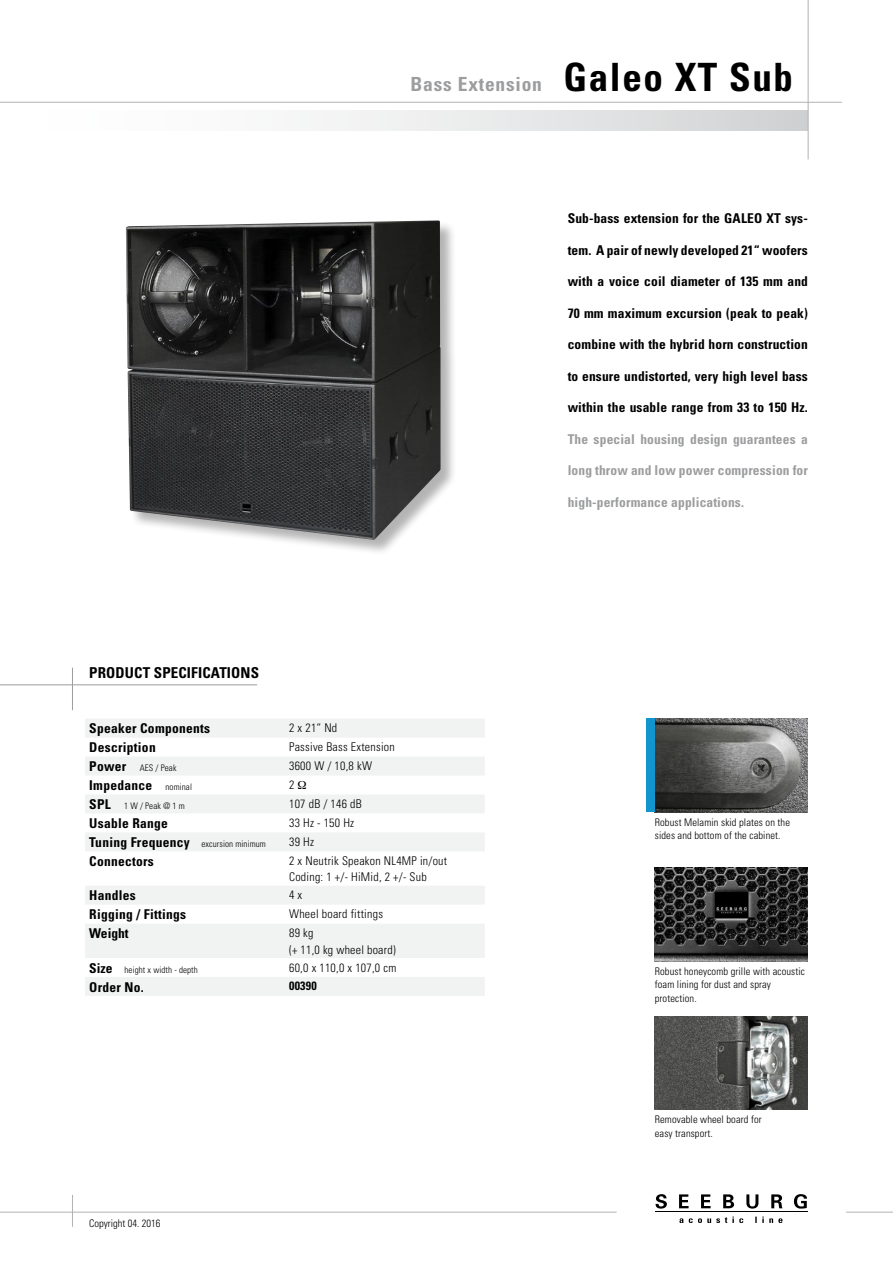
<style>
.page{position:relative;width:893px;height:1263px;background:#fff}
.page>*{position:absolute;margin:0;border:0;box-sizing:border-box;transform-origin:0 0}
.t1{font:700 condensed 39px "Univers";letter-spacing:.04em;color:#000}
.t2{font:700 condensed 19.5px "Univers";letter-spacing:.04em;color:#9c9d9f}
.t3{font:700 condensed 15px "Univers";letter-spacing:.01em;color:#000}
.t4{font:700 condensed 13.5px "Univers";letter-spacing:.01em;color:#000}
.t5{font:700 condensed 13.5px "Univers";letter-spacing:.01em;color:#9c9d9f}
.t6{font:300 condensed 12px/16.5px "Univers";letter-spacing:.02em;color:#000}
.t7{font:700 condensed 12px "Univers";letter-spacing:.02em;color:#000}
.t8{font:300 condensed 10.5px/13.5px "Univers";letter-spacing:.01em;color:#000}
.t9{font:300 condensed 9px "Univers";letter-spacing:.01em;color:#000}
.s1{font-weight:700;font-size:13.5px}
.s2{font-weight:300;font-size:9px}
</style>
<div class="page">
<img style="left:655px;top:719px;width:153px;height:93px">
<img style="left:655px;top:867px;width:153px;height:94px">
<img style="left:655px;top:1016px;width:153px;height:94px">
<hr style="left:0;top:684px;width:257px;height:1px;background:#9c9d9f">
<hr style="left:72px;top:668px;width:1px;height:42px;background:#9c9d9f">
<div style="left:0;top:111px;width:808px;height:19px;background:linear-gradient(to right,#fff,#d4d5d6)"></div>
<hr style="left:0;top:102px;width:842px;height:1px;background:#b1b2b4">
<hr style="left:808px;top:0;width:1px;height:159px;background:#b1b2b4">
<hr style="left:0;top:1212px;width:617px;height:1px;background:#b1b2b4">
<hr style="left:846px;top:1212px;width:47px;height:1px;background:#b1b2b4">
<hr style="left:655px;top:1211px;width:152px;height:1px;background:#000">
<svg style="left:679px;top:1216px;width:103px;height:7px"></svg>
<svg style="left:655px;top:1194px;width:12px;height:14px"></svg>
<svg style="left:679px;top:1194px;width:10px;height:14px"></svg>
<svg style="left:701px;top:1194px;width:10px;height:14px"></svg>
<svg style="left:723px;top:1194px;width:11px;height:14px"></svg>
<svg style="left:746px;top:1194px;width:12px;height:14px"></svg>
<svg style="left:771px;top:1194px;width:11px;height:14px"></svg>
<svg style="left:794px;top:1194px;width:13px;height:14px"></svg>
<hr style="left:72px;top:1195px;width:1px;height:32px;background:#b1b2b4">
<div style="left:126px;top:221px;width:331px;height:335px;background:#000;opacity:.3"></div>
<img style="left:126px;top:220px;width:315px;height:320px">
<div style="left:646px;top:719px;width:9px;height:93px;background:#1295cf"></div>
<svg style="left:85px;top:719px;width:400px;height:277px;fill:#f1f2f2"></svg>
<svg style="left:298px;top:781px;width:8px;height:8px"></svg>
<h2 class="t2" style="left:411px;top:72px;width:133px">Bass Extension</h2>
<h1 class="t1" style="left:563px;top:53px;width:231px">Galeo XT Sub</h1>
<p class="t4" style="left:568px;top:210px;width:242px">Sub-bass extension for the GALEO XT sys-</p>
<p class="t4" style="left:568px;top:241px;width:242px">tem. A pair of newly developed 21“ woofers</p>
<p class="t4" style="left:568px;top:273px;width:242px">with a voice coil diameter of 135 mm and</p>
<p class="t4" style="left:568px;top:304px;width:242px">70 mm maximum excursion (peak to peak)</p>
<p class="t4" style="left:568px;top:336px;width:242px">combine with the hybrid horn construction</p>
<p class="t4" style="left:568px;top:367px;width:242px">to ensure undistorted, very high level bass</p>
<p class="t4" style="left:568px;top:399px;width:242px">within the usable range from 33 to 150 Hz.</p>
<p class="t5" style="left:568px;top:430px;width:242px">The special housing design guarantees a</p>
<p class="t5" style="left:568px;top:462px;width:242px">long throw and low power compression for</p>
<p class="t5" style="left:568px;top:493px;width:178px">high-performance applications.</p>
<p class="t3" style="left:89px;top:663px;width:171px">PRODUCT SPECIFICATIONS</p>
<p class="t4" style="left:89px;top:720px;width:122px">Speaker Components</p>
<p class="t6" style="left:289px;top:720px;width:50px">2 x 21“ Nd</p>
<p class="t4" style="left:89px;top:739px;width:68px">Description</p>
<p class="t6" style="left:289px;top:738px;width:107px">Passive Bass Extension</p>
<p class="t9" style="left:89px;top:763px;width:89px"><span class="s1">Power</span> AES / Peak</p>
<p class="t6" style="left:289px;top:757px;width:84px">3600 W / 10,8 kW</p>
<p class="t4" style="left:89px;top:777px;width:104px">Impedance <span class="s2">nominal</span></p>
<p class="t6" style="left:289px;top:776px;width:7px">2</p>
<p class="t9" style="left:89px;top:801px;width:97px"><span class="s1">SPL</span> 1 W / Peak @ 1 m</p>
<p class="t6" style="left:289px;top:795px;width:74px">107 dB / 146 dB</p>
<p class="t4" style="left:89px;top:815px;width:80px">Usable Range</p>
<p class="t6" style="left:289px;top:814px;width:67px">33 Hz - 150 Hz</p>
<p class="t9" style="left:89px;top:838px;width:178px"><span class="s1">Tuning Frequency</span> excursion minimum</p>
<p class="t6" style="left:289px;top:833px;width:26px">39 Hz</p>
<p class="t4" style="left:89px;top:853px;width:66px">Connectors</p>
<p class="t6" style="left:289px;top:852px;width:160px">2 x Neutrik Speakon NL4MP in/out<br>Coding: 1 +/- HiMid, 2 +/- Sub</p>
<p class="t4" style="left:89px;top:887px;width:48px">Handles</p>
<p class="t6" style="left:289px;top:887px;width:15px">4 x</p>
<p class="t4" style="left:89px;top:906px;width:98px">Rigging / Fittings</p>
<p class="t6" style="left:289px;top:906px;width:95px">Wheel board fittings</p>
<p class="t4" style="left:89px;top:925px;width:41px">Weight</p>
<p class="t6" style="left:289px;top:924px;width:108px">89 kg<br>(+ 11,0 kg wheel board)</p>
<p class="t9" style="left:89px;top:964px;width:110px"><span class="s1">Size</span> height x width - depth</p>
<p class="t6" style="left:289px;top:959px;width:109px">60,0 x 110,0 x 107,0 cm</p>
<p class="t4" style="left:89px;top:978px;width:56px">Order No.</p>
<p class="t7" style="left:289px;top:979px;width:29px">00390</p>
<p class="t8" style="left:89px;top:1216px;width:73px">Copyright 04. 2016</p>
<p class="t8" style="left:655px;top:815px;width:137px">Robust Melamin skid plates on the sides and bottom of the cabinet.</p>
<p class="t8" style="left:655px;top:964px;width:152px">Robust honeycomb grille with acoustic foam lining for dust and spray protection.</p>
<p class="t8" style="left:655px;top:1113px;width:108px">Removable wheel board for easy transport.</p>
</div>
